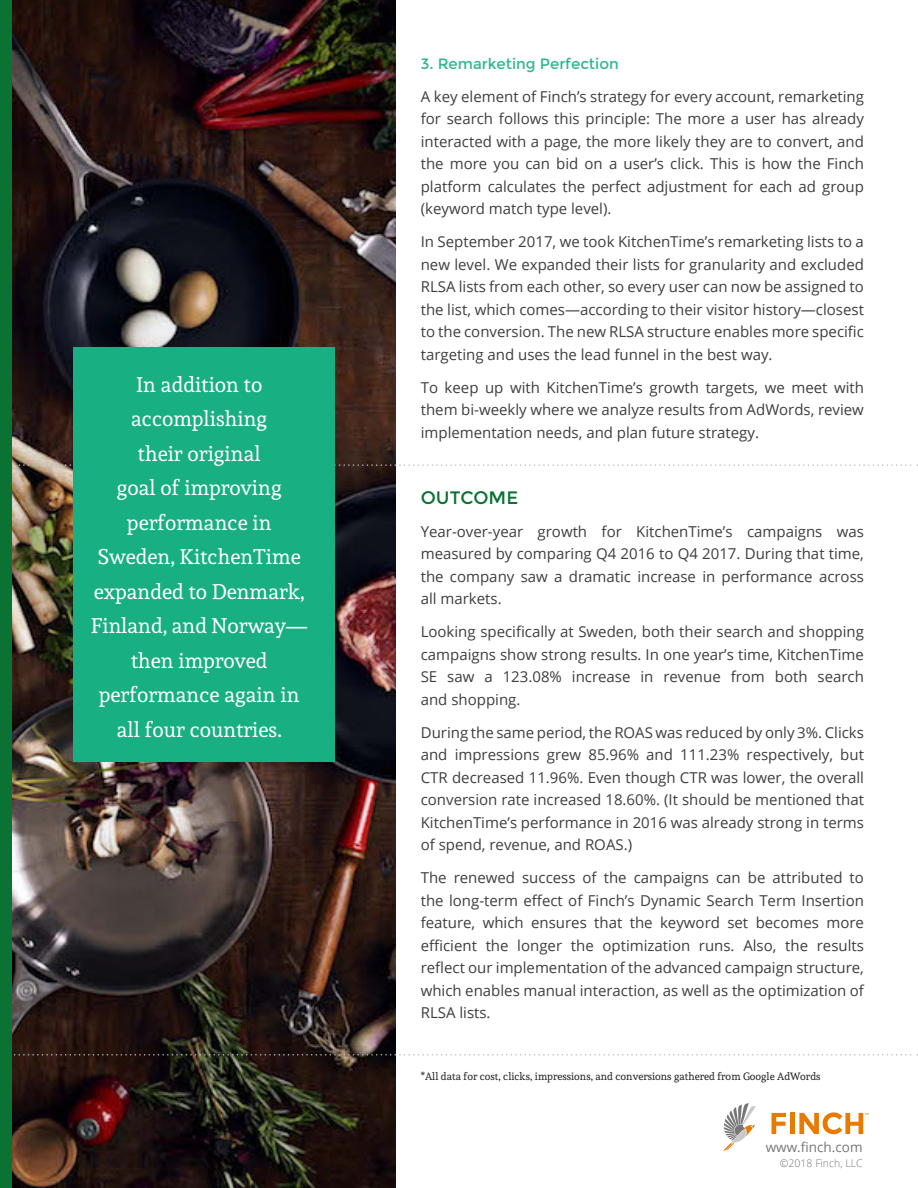
<style>
.page{position:relative;width:918px;height:1188px;background:#fff}
.page>*{position:absolute;margin:0;border:0;box-sizing:border-box;transform-origin:0 0}
.t1{font:21px/34.5px "Andada";color:#fff;text-align:center}
.t2{font:18px "Montserrat";color:#0a7232}
.t3{font:15px/22.5px "Open Sans";color:#3e3e3f;text-align:justify}
.t4{font:15px "Montserrat";color:#2fb78f}
.t5{font:13.5px "Open Sans";color:#77777a}
.t6{font:10.5px "Andada";color:#231f20}
.t7{font:300 10.5px "Open Sans";color:#77777a}
</style>
<div class="page">
<img style="left:12px;top:0;width:384px;height:1188px">
<svg style="left:12px;top:464px;width:906px;height:2px"></svg>
<div style="left:73px;top:347px;width:261px;height:414px;background:#18af83"></div>
<svg style="left:12px;top:1054px;width:906px;height:2px"></svg>
<div style="left:0;top:0;width:12px;height:1188px;background:#0a7232"></div>
<svg style="left:723px;top:1103px;width:33px;height:48px"></svg>
<svg style="left:772px;top:1112px;width:97px;height:23px"></svg>
<p class="t1" style="left:91px;top:367px;width:218px">In addition to accomplishing<br>their original<br>goal of improving performance in<br>Sweden, KitchenTime expanded to Denmark,<br>Finland, and Norway— then improved performance again in all four countries.</p>
<p class="t4" style="left:421px;top:55px;width:200px">3. Remarketing Perfection</p>
<p class="t3" style="left:421px;top:84px;width:445px">A key element of Finch’s strategy for every account, remarketing for search follows this principle: The more a user has already interacted with a page, the more likely they are to convert, and the more you can bid on a user’s click. This is how the Finch platform calculates the perfect adjustment for each ad group (keyword match type level).</p>
<p class="t3" style="left:421px;top:230px;width:445px">In September 2017, we took KitchenTime’s remarketing lists to a new level. We expanded their lists for granularity and excluded RLSA lists from each other, so every user can now be assigned to the list, which comes—according to their visitor history—closest to the conversion. The new RLSA structure enables more specific targeting and uses the lead funnel in the best way.</p>
<p class="t3" style="left:421px;top:375px;width:445px">To keep up with KitchenTime’s growth targets, we meet with them bi-weekly where we analyze results from AdWords, review implementation needs, and plan future strategy.</p>
<p class="t2" style="left:421px;top:487px;width:99px">OUTCOME</p>
<p class="t3" style="left:421px;top:519px;width:445px">Year-over-year growth for KitchenTime’s campaigns was measured by comparing Q4 2016 to Q4 2017. During that time, the company saw a dramatic increase in performance across all markets.</p>
<p class="t3" style="left:421px;top:620px;width:445px">Looking specifically at Sweden, both their search and shopping campaigns show strong results. In one year’s time, KitchenTime SE saw a 123.08% increase in revenue from both search and shopping.</p>
<p class="t3" style="left:421px;top:720px;width:445px">During the same period, the ROAS was reduced by only 3%. Clicks and impressions grew 85.96% and 111.23% respectively, but CTR decreased 11.96%. Even though CTR was lower, the overall conversion rate increased 18.60%. (It should be mentioned that KitchenTime’s performance in 2016 was already strong in terms of spend, revenue, and ROAS.)</p>
<p class="t3" style="left:421px;top:866px;width:445px">The renewed success of the campaigns can be attributed to the long-term effect of Finch’s Dynamic Search Term Insertion feature, which ensures that the keyword set becomes more efficient the longer the optimization runs. Also, the results reflect our implementation of the advanced campaign structure, which enables manual interaction, as well as the optimization of RLSA lists.</p>
<p class="t6" style="left:421px;top:1070px;width:401px">*All data for cost, clicks, impressions, and conversions gathered from Google AdWords</p>
<p class="t5" style="left:766px;top:1138px;width:98px">www.finch.com</p>
<p class="t7" style="left:780px;top:1156px;width:84px">©2018 Finch, LLC</p>
</div>
